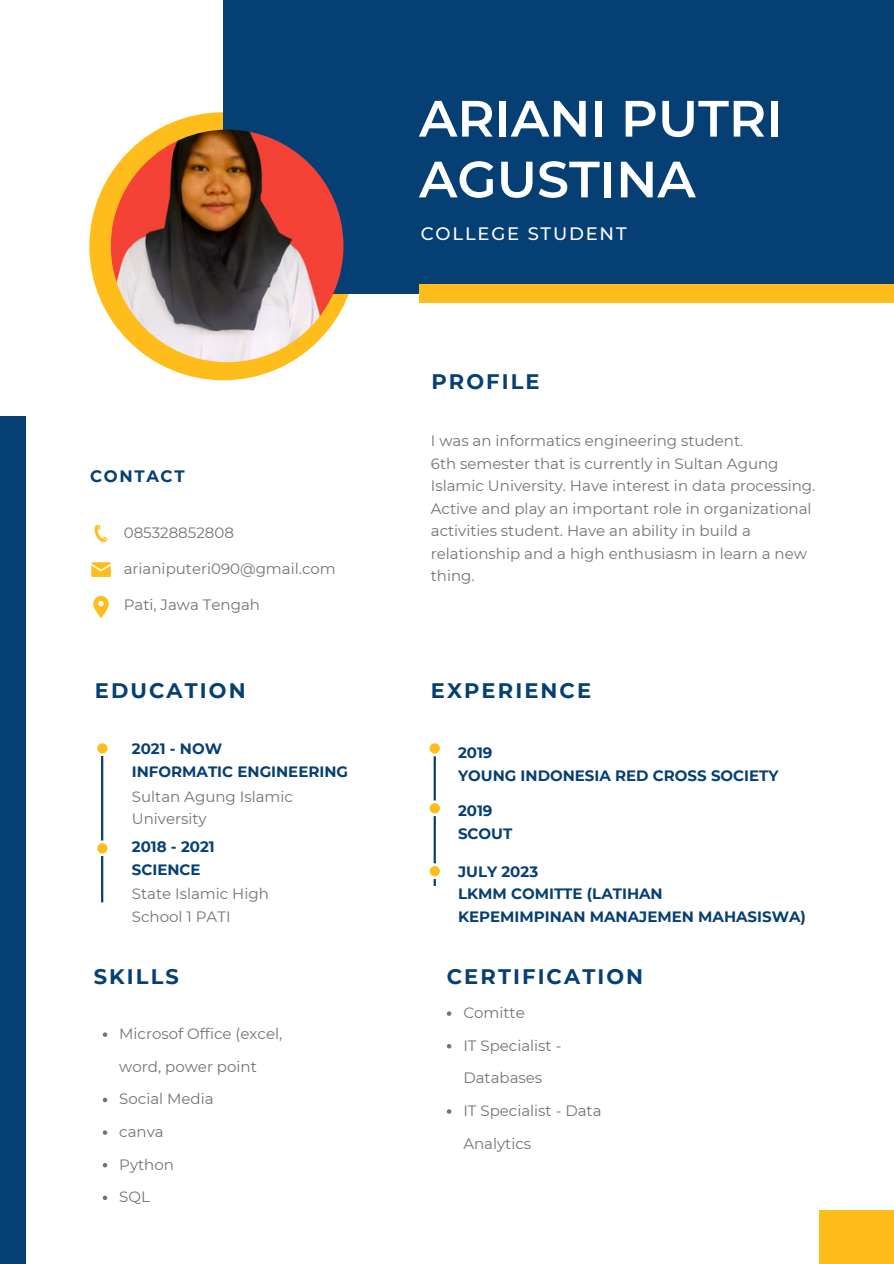
<style>
.page{position:relative;width:894px;height:1264px;background:#fff}
.page>*{position:absolute;margin:0;border:0;box-sizing:border-box;transform-origin:0 0}
.t1{font:600 51px/60.8px "Montserrat";color:#fff}
.t2{font:700 21px "Montserrat";letter-spacing:.1em;color:#063f74}
.t3{font:500 18px "Montserrat";letter-spacing:.1em;color:#fff}
.t4{font:700 16.5px "Montserrat";letter-spacing:.1em;color:#063f74}
.t5{font:15px/22.5px "Montserrat";color:#737373}
.t6{font:700 15px/22.5px "Montserrat";color:#063f74}
</style>
<div class="page">
<div style="left:89px;top:112px;width:268px;height:268px;background:#ffbd1b;border-radius:50%"></div>
<div style="left:223px;top:0;width:670px;height:294px;background:#063f74"></div>
<div style="left:0;top:416px;width:26px;height:847px;background:#063f74"></div>
<img style="left:111px;top:130px;width:232px;height:232px;border-radius:50%">
<svg style="left:103px;top:1032px;width:4px;height:4px"></svg>
<svg style="left:103px;top:1097px;width:4px;height:5px"></svg>
<svg style="left:103px;top:1130px;width:4px;height:4px"></svg>
<svg style="left:103px;top:1163px;width:4px;height:4px"></svg>
<svg style="left:103px;top:1195px;width:4px;height:5px"></svg>
<hr style="left:433px;top:756px;width:3px;height:60px;background:#063f74">
<hr style="left:101px;top:744px;width:2px;height:158px;background:#063f74">
<div style="left:419px;top:284px;width:474px;height:19px;background:#ffbd1b"></div>
<div style="left:819px;top:1210px;width:74px;height:53px;background:#ffbd1b"></div>
<svg style="left:91px;top:562px;width:19px;height:15px"></svg>
<svg style="left:94px;top:524px;width:13px;height:18px"></svg>
<svg style="left:93px;top:596px;width:16px;height:22px"></svg>
<svg style="left:94px;top:740px;width:16px;height:16px"></svg>
<div style="left:97px;top:743px;width:10px;height:10px;background:#ffbd1b;border-radius:50%"></div>
<svg style="left:94px;top:840px;width:16px;height:16px"></svg>
<div style="left:97px;top:843px;width:10px;height:10px;background:#ffbd1b;border-radius:50%"></div>
<div style="left:429px;top:743px;width:11px;height:10px;background:#ffbd1b;border-radius:50%"></div>
<div style="left:427px;top:800px;width:15px;height:16px;background:#fff;border-radius:50%"></div>
<div style="left:429px;top:803px;width:11px;height:10px;background:#ffbd1b;border-radius:50%"></div>
<svg style="left:446px;top:1011px;width:5px;height:4px"></svg>
<svg style="left:446px;top:1044px;width:5px;height:4px"></svg>
<svg style="left:446px;top:1109px;width:5px;height:4px"></svg>
<hr style="left:433px;top:816px;width:3px;height:70px;background:#063f74">
<div style="left:427px;top:863px;width:15px;height:16px;background:#fff;border-radius:50%"></div>
<div style="left:429px;top:866px;width:11px;height:10px;background:#ffbd1b;border-radius:50%"></div>
<p class="t1" style="left:419px;top:88px;width:365px">ARIANI PUTRI<br>AGUSTINA</p>
<p class="t3" style="left:420px;top:222px;width:207px">COLLEGE STUDENT</p>
<p class="t4" style="left:90px;top:466px;width:96px">CONTACT</p>
<p class="t5" style="left:124px;top:521px;width:112px">085328852808</p>
<h4 class="t5" style="left:124px;top:557px;width:213px">arianiputeri090@gmail.com</h4>
<p class="t5" style="left:124px;top:593px;width:138px">Pati, Jawa Tengah</p>
<p class="t2" style="left:431px;top:368px;width:110px">PROFILE</p>
<h4 class="t5" style="left:431px;top:429px;width:314px">I was an informatics engineering student.</h4>
<p class="t5" style="left:431px;top:452px;width:386px">6th semester that is currently in Sultan Agung Islamic University. Have interest in data processing.<br>Active and play an important role in organizational activities student. Have an ability in build a relationship and a high enthusiasm in learn a new thing.</p>
<p class="t2" style="left:95px;top:678px;width:152px">EDUCATION</p>
<p class="t2" style="left:431px;top:678px;width:162px">EXPERIENCE</p>
<p class="t6" style="left:132px;top:737px;width:92px">2021 - NOW</p>
<h2 class="t6" style="left:132px;top:760px;width:218px">INFORMATIC ENGINEERING</h2>
<p class="t5" style="left:132px;top:785px;width:162px">Sultan Agung Islamic<br>University</p>
<h2 class="t6" style="left:132px;top:835px;width:84px">2018 - 2021</h2>
<h4 class="t6" style="left:132px;top:857px;width:70px">SCIENCE</h4>
<p class="t5" style="left:132px;top:882px;width:138px">State Islamic High<br>School 1 PATI</p>
<p class="t2" style="left:94px;top:963px;width:87px">SKILLS</p>
<h3 class="t5" style="left:119px;top:1017px;width:164px;line-height:32.7px">Microsof Office (excel, word, power point</h3>
<p class="t5" style="left:119px;top:1087px;width:96px">Social Media</p>
<h2 class="t5" style="left:119px;top:1120px;width:46px">canva</h2>
<h3 class="t5" style="left:119px;top:1153px;width:56px">Python</h3>
<p class="t5" style="left:119px;top:1185px;width:32px">SQL</p>
<p class="t6" style="left:458px;top:741px;width:322px">2019<br>YOUNG INDONESIA RED CROSS SOCIETY</p>
<h2 class="t6" style="left:458px;top:799px;width:56px">2019<br>SCOUT</h2>
<p class="t6" style="left:458px;top:860px;width:206px">JULY 2023<br>LKMM COMITTE (LATIHAN</p>
<h2 class="t6" style="left:458px;top:905px;width:349px">KEPEMIMPINAN MANAJEMEN MAHASISWA)</h2>
<p class="t2" style="left:446px;top:963px;width:198px">CERTIFICATION</p>
<p class="t5" style="left:463px;top:1001px;width:63px">Comitte</p>
<p class="t5" style="left:463px;top:1028px;width:99px;line-height:32.7px">IT Specialist -<br>Databases</p>
<p class="t5" style="left:463px;top:1094px;width:140px;line-height:32.7px">IT Specialist - Data<br>Analytics</p>
</div>
